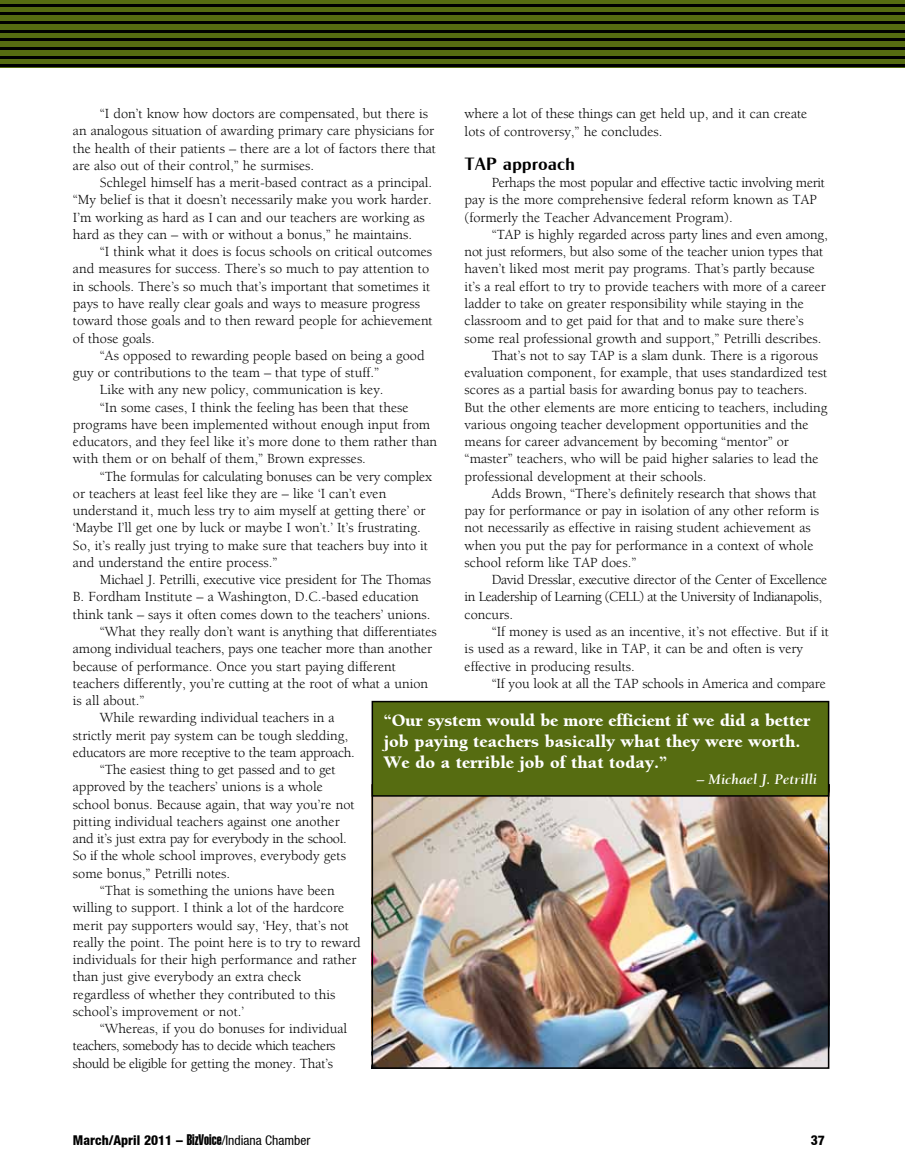
<style>
.page{position:relative;width:905px;height:1175px;background:#fff}
.page>*{position:absolute;margin:0;border:0;box-sizing:border-box;transform-origin:0 0}
.t1{font:900 18px/21px "Berkeley";color:#fff}
.t2{font:18px "Cg Globe Gothic Bd";color:#000}
.t3{font:italic 700 15px "Berkeley";color:#fff}
.t4{font:14.25px/17.2px "Berkeley";color:#000}
.t5{font:14.25px "Berkeley";letter-spacing:-.02em;color:#000}
.t6{font:14.25px "Berkeley";letter-spacing:-.03em;color:#000}
.t7{font:800 condensed 13.5px "Helvetica Neue";color:#000}
.s1{font-family:"Helvetica Extra Compressed";font-weight:400;font-stretch:normal;font-size:15px}
.s2{font-weight:400}
</style>
<div class="page">
<div style="left:0;top:0;width:904px;height:68px;background:#566c11"></div>
<hr style="left:0;top:4px;width:904px;height:2px;background:#000">
<hr style="left:0;top:12px;width:904px;height:3px;background:#000">
<hr style="left:0;top:21px;width:904px;height:3px;background:#000">
<hr style="left:0;top:30px;width:904px;height:2px;background:#000">
<hr style="left:0;top:38px;width:904px;height:3px;background:#000">
<hr style="left:0;top:47px;width:904px;height:3px;background:#000">
<hr style="left:0;top:56px;width:904px;height:2px;background:#000">
<hr style="left:0;top:64px;width:904px;height:3px;background:#000">
<img style="left:374px;top:796px;width:452px;height:269px">
<div style="left:371px;top:784px;width:458px;height:284px;border:2px solid #000"></div>
<div style="left:372px;top:701px;width:456px;height:95px;background:#566c11"></div>
<div style="left:371px;top:701px;width:458px;height:95px;border:2px solid #000"></div>
<p class="t4" style="left:73px;top:105px;width:364px;text-indent:27px">“I don’t know how doctors are compensated, but there is an analogous situation of awarding primary care physicians for the health of their patients – there are a lot of factors there that are also out of their control,” he surmises.</p>
<p class="t4" style="left:73px;top:174px;width:361px;text-indent:27px">Schlegel himself has a merit-based contract as a principal. “My belief is that it doesn’t necessarily make you work harder.<br>I’m working as hard as I can and our teachers are working as hard as they can – with or without a bonus,” he maintains.</p>
<p class="t4" style="left:73px;top:243px;width:361px;text-indent:27px">“I think what it does is focus schools on critical outcomes and measures for success. There’s so much to pay attention to in schools. There’s so much that’s important that sometimes it pays to have really clear goals and ways to measure progress toward those goals and to then reward people for achievement of those goals.</p>
<p class="t4" style="left:100px;top:347px;width:326px">“As opposed to rewarding people based on being a good</p>
<p class="t4" style="left:73px;top:364px;width:307px">guy or contributions to the team – that type of stuff.”</p>
<p class="t4" style="left:100px;top:381px;width:285px">Like with any new policy, communication is key.</p>
<p class="t4" style="left:100px;top:399px;width:310px">“In some cases, I think the feeling has been that these</p>
<p class="t4" style="left:73px;top:416px;width:359px">programs have been implemented without enough input from</p>
<p class="t4" style="left:73px;top:433px;width:366px">educators, and they feel like it’s more done to them rather than</p>
<p class="t4" style="left:73px;top:450px;width:294px">with them or on behalf of them,” Brown expresses.</p>
<p class="t4" style="left:100px;top:468px;width:333px">“The formulas for calculating bonuses can be very complex</p>
<p class="t4" style="left:73px;top:485px;width:315px">or teachers at least feel like they are – like ‘I can’t even</p>
<p class="t4" style="left:73px;top:502px;width:354px">understand it, much less try to aim myself at getting there’ or</p>
<p class="t4" style="left:73px;top:519px;width:349px">‘Maybe I’ll get one by luck or maybe I won’t.’ It’s frustrating.</p>
<p class="t4" style="left:73px;top:537px;width:356px">So, it’s really just trying to make sure that teachers buy into it</p>
<p class="t4" style="left:73px;top:554px;width:206px">and understand the entire process.”</p>
<p class="t4" style="left:100px;top:571px;width:332px">Michael J. Petrilli, executive vice president for The Thomas</p>
<p class="t4" style="left:73px;top:588px;width:347px">B. Fordham Institute – a Washington, D.C.-based education</p>
<p class="t4" style="left:73px;top:606px;width:359px">think tank – says it often comes down to the teachers’ unions.</p>
<p class="t4" style="left:100px;top:623px;width:338px">“What they really don’t want is anything that differentiates</p>
<p class="t4" style="left:73px;top:640px;width:361px">among individual teachers, pays one teacher more than another</p>
<p class="t4" style="left:73px;top:657px;width:324px">because of performance. Once you start paying different</p>
<p class="t4" style="left:73px;top:675px;width:357px">teachers differently, you’re cutting at the root of what a union</p>
<p class="t4" style="left:73px;top:692px;width:73px">is all about.”</p>
<p class="t4" style="left:100px;top:709px;width:236px">While rewarding individual teachers in a</p>
<p class="t4" style="left:73px;top:726px;width:277px">strictly merit pay system can be tough sledding,</p>
<p class="t5" style="left:73px;top:745px;width:283px">educators are more receptive to the team approach.</p>
<p class="t4" style="left:100px;top:761px;width:237px">“The easiest thing to get passed and to get</p>
<p class="t4" style="left:73px;top:778px;width:251px">approved by the teachers’ unions is a whole</p>
<p class="t4" style="left:73px;top:796px;width:283px">school bonus. Because again, that way you’re not</p>
<p class="t4" style="left:73px;top:813px;width:268px">pitting individual teachers against one another</p>
<p class="t5" style="left:73px;top:831px;width:275px">and it’s just extra pay for everybody in the school.</p>
<p class="t4" style="left:73px;top:847px;width:274px">So if the whole school improves, everybody gets</p>
<p class="t4" style="left:73px;top:865px;width:159px">some bonus,” Petrilli notes.</p>
<p class="t4" style="left:100px;top:882px;width:236px">“That is something the unions have been</p>
<p class="t4" style="left:73px;top:899px;width:273px">willing to support. I think a lot of the hardcore</p>
<p class="t4" style="left:73px;top:916px;width:278px">merit pay supporters would say, ‘Hey, that’s not</p>
<p class="t4" style="left:73px;top:934px;width:289px">really the point. The point here is to try to reward</p>
<p class="t4" style="left:73px;top:951px;width:285px">individuals for their high performance and rather</p>
<p class="t4" style="left:73px;top:968px;width:230px">than just give everybody an extra check</p>
<p class="t4" style="left:73px;top:985px;width:264px">regardless of whether they contributed to this</p>
<p class="t4" style="left:73px;top:1003px;width:173px">school’s improvement or not.’</p>
<p class="t4" style="left:100px;top:1020px;width:249px">“Whereas, if you do bonuses for individual</p>
<p class="t6" style="left:73px;top:1038px;width:264px">teachers, somebody has to decide which teachers</p>
<p class="t4" style="left:73px;top:1054px;width:262px">should be eligible for getting the money. That’s</p>
<p class="t4" style="left:464px;top:106px;width:344px">where a lot of these things can get held up, and it can create lots of controversy,” he concludes.</p>
<p class="t2" style="left:464px;top:153px;width:112px">TAP approach</p>
<p class="t4" style="left:464px;top:174px;width:362px;text-indent:27px">Perhaps the most popular and effective tactic involving merit pay is the more comprehensive federal reform known as TAP (formerly the Teacher Advancement Program).</p>
<p class="t4" style="left:491px;top:226px;width:337px">“TAP is highly regarded across party lines and even among,</p>
<p class="t4" style="left:464px;top:243px;width:360px">not just reformers, but also some of the teacher union types that</p>
<p class="t4" style="left:464px;top:261px;width:352px">haven’t liked most merit pay programs. That’s partly because</p>
<p class="t4" style="left:464px;top:278px;width:363px">it’s a real effort to try to provide teachers with more of a career</p>
<p class="t4" style="left:464px;top:295px;width:341px">ladder to take on greater responsibility while staying in the</p>
<p class="t4" style="left:464px;top:312px;width:341px">classroom and to get paid for that and to make sure there’s</p>
<p class="t4" style="left:464px;top:330px;width:358px">some real professional growth and support,” Petrilli describes.</p>
<p class="t4" style="left:491px;top:347px;width:328px">That’s not to say TAP is a slam dunk. There is a rigorous</p>
<p class="t4" style="left:464px;top:364px;width:364px">evaluation component, for example, that uses standardized test</p>
<p class="t4" style="left:464px;top:381px;width:344px">scores as a partial basis for awarding bonus pay to teachers.</p>
<p class="t4" style="left:464px;top:399px;width:364px">But the other elements are more enticing to teachers, including</p>
<p class="t4" style="left:464px;top:416px;width:345px">various ongoing teacher development opportunities and the</p>
<p class="t4" style="left:464px;top:433px;width:326px">means for career advancement by becoming “mentor” or</p>
<p class="t4" style="left:464px;top:450px;width:355px">“master” teachers, who will be paid higher salaries to lead the</p>
<p class="t4" style="left:464px;top:468px;width:243px">professional development at their schools.</p>
<p class="t4" style="left:491px;top:485px;width:326px">Adds Brown, “There’s definitely research that shows that</p>
<p class="t4" style="left:464px;top:502px;width:356px">pay for performance or pay in isolation of any other reform is</p>
<p class="t4" style="left:464px;top:519px;width:347px">not necessarily as effective in raising student achievement as</p>
<p class="t4" style="left:464px;top:537px;width:350px">when you put the pay for performance in a context of whole</p>
<p class="t4" style="left:464px;top:554px;width:173px">school reform like TAP does.”</p>
<p class="t5" style="left:491px;top:572px;width:337px">David Dresslar, executive director of the Center of Excellence</p>
<p class="t6" style="left:464px;top:589px;width:359px">in Leadership of Learning (CELL) at the University of Indianapolis,</p>
<p class="t4" style="left:464px;top:606px;width:50px">concurs.</p>
<p class="t4" style="left:491px;top:623px;width:339px">“If money is used as an incentive, it’s not effective. But if it</p>
<p class="t4" style="left:464px;top:640px;width:340px">is used as a reward, like in TAP, it can be and often is very</p>
<p class="t4" style="left:464px;top:657px;width:172px">effective in producing results.</p>
<p class="t4" style="left:491px;top:675px;width:335px">“If you look at all the TAP schools in America and compare</p>
<p class="t1" style="left:384px;top:710px;width:428px">“Our system would be more efficient if we did a better job paying teachers basically what they were worth.<br>We do a terrible job of that today.”</p>
<p class="t3" style="left:696px;top:771px;width:122px">– Michael J. Petrilli</p>
<p class="t7" style="left:73px;top:1132px;width:239px">March/April 2011 – <span class="s1">BizVoice</span><span class="s2">/Indiana Chamber</span></p>
<p class="t7" style="left:810px;top:1132px;width:16px">37</p>
</div>
